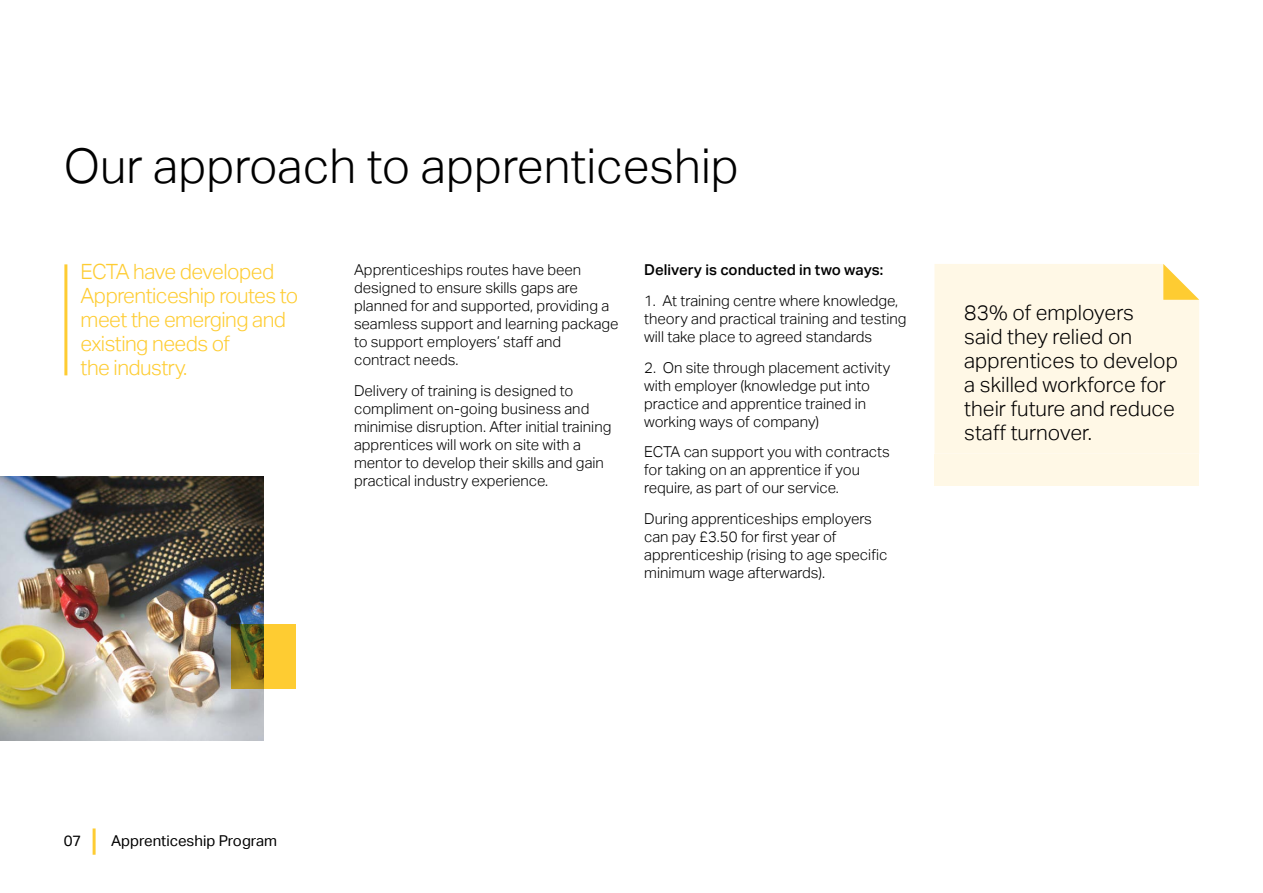
<style>
.page{position:relative;width:1263px;height:893px;background:#fff}
.page>*{position:absolute;margin:0;border:0;box-sizing:border-box;transform-origin:0 0}
.t1{font:300 48px "Aktiv Grotesk";color:#000}
.t2{font:300 21px/24px "Aktiv Grotesk";color:#000}
.t3{font:300 21px/24px "Aktiv Grotesk";letter-spacing:-.025em;color:#fecc32}
.t4{font:300 15px/18px "Aktiv Grotesk";color:#000}
.t5{font:500 15px "Aktiv Grotesk";color:#000}
.t6{font:15px "Aktiv Grotesk";color:#000}
</style>
<div class="page">
<div style="left:934px;top:264px;width:265px;height:190px;background:#fff8e6"></div>
<svg style="left:1163px;top:264px;width:36px;height:36px"></svg>
<div style="left:934px;top:454px;width:265px;height:32px;background:#fff8e6"></div>
<hr style="left:64px;top:264px;width:3px;height:111px;background:#fecc32">
<hr style="left:93px;top:828px;width:3px;height:27px;background:#fecc32">
<img style="left:0;top:477px;width:264px;height:263px">
<svg style="left:231px;top:624px;width:65px;height:65px;background:#ba9a27"></svg>
<h1 class="t1" style="left:64px;top:138px;width:677px">Our approach to apprenticeship</h1>
<h2 class="t3" style="left:81px;top:260px;width:219px">ECTA have developed<br>Apprenticeship routes to meet the emerging and existing needs of<br>the industry.</h2>
<p class="t4" style="left:354px;top:261px;width:266px">Apprenticeships routes have been designed to ensure skills gaps are planned for and supported, providing a seamless support and learning package to support employers’ staff and contract needs.</p>
<p class="t4" style="left:354px;top:382px;width:259px">Delivery of training is designed to compliment on-going business and minimise disruption. After initial training apprentices will work on site with a mentor to develop their skills and gain practical industry experience.</p>
<p class="t5" style="left:644px;top:261px;width:241px">Delivery is conducted in two ways:</p>
<p class="t4" style="left:644px;top:292px;width:264px">1. At training centre where knowledge, theory and practical training and testing will take place to agreed standards</p>
<p class="t4" style="left:644px;top:358px;width:247px">2. On site through placement activity with employer (knowledge put into practice and apprentice trained in working ways of company)</p>
<p class="t4" style="left:644px;top:443px;width:247px">ECTA can support you with contracts for taking on an apprentice if you require, as part of our service.</p>
<p class="t4" style="left:644px;top:510px;width:245px">During apprenticeships employers can pay £3.50 for first year of apprenticeship (rising to age specific minimum wage afterwards).</p>
<h2 class="t2" style="left:964px;top:301px;width:215px">83% of employers<br>said they relied on apprentices to develop a skilled workforce for their future and reduce staff turnover.</h2>
<p class="t6" style="left:64px;top:832px;width:19px">07</p>
<p class="t6" style="left:111px;top:832px;width:167px">Apprenticeship Program</p>
</div>
